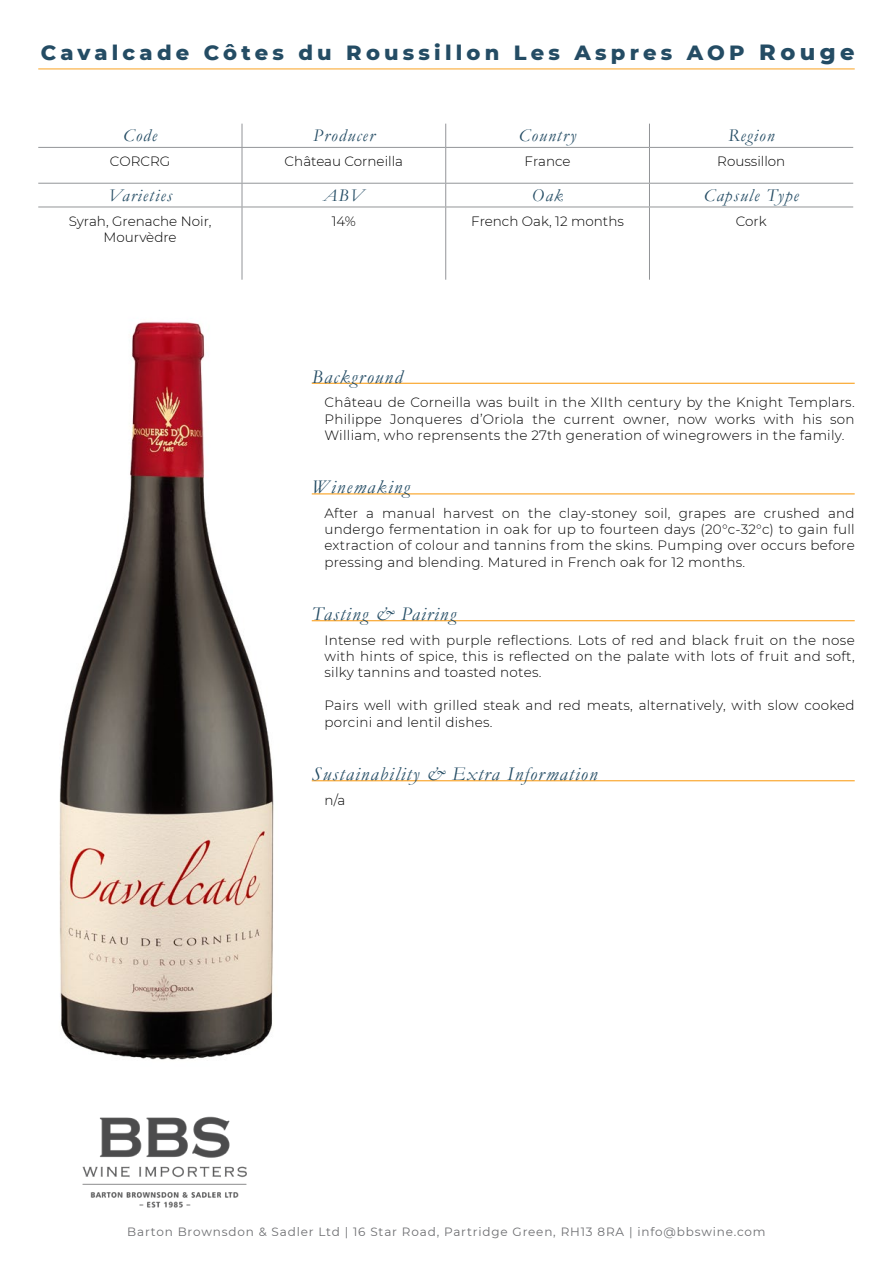
<style>
.page{position:relative;width:893px;height:1263px;background:#fff}
.page>*{position:absolute;margin:0;border:0;box-sizing:border-box;transform-origin:0 0}
.t1{font:800 21px "Montserrat";letter-spacing:.2em;color:#244c64}
.t2{font:italic 19.5px "Garamond";letter-spacing:.07em;color:#244c64}
.t3{font:italic 18px "Garamond";letter-spacing:.07em;color:#244c64}
.t4{font:300 13.5px/16.2px "Montserrat";letter-spacing:.02em;color:#000;text-align:justify}
.t5{font:300 13.5px/16.2px "Montserrat";color:#000;text-align:center}
.t6{font:12px "Montserrat";letter-spacing:.07em;color:#6d6e71}
.s1{font-size:22.5px}
</style>
<div class="page">
<img style="left:82px;top:1116px;width:165px;height:92px">
<hr style="left:312px;top:383px;width:543px;height:1px;background:#faa222">
<hr style="left:312px;top:493px;width:543px;height:1px;background:#faa222">
<hr style="left:312px;top:620px;width:543px;height:1px;background:#faa222">
<hr style="left:312px;top:780px;width:543px;height:1px;background:#faa222">
<img style="left:59px;top:321px;width:215px;height:739px">
<svg style="left:242px;top:124px;width:1px;height:23px"></svg>
<svg style="left:445px;top:124px;width:1px;height:23px"></svg>
<svg style="left:649px;top:124px;width:1px;height:23px"></svg>
<hr style="left:38px;top:147px;width:204px;height:1px;background:#939598">
<hr style="left:242px;top:147px;width:204px;height:1px;background:#939598">
<hr style="left:242px;top:148px;width:1px;height:35px;background:#939598">
<hr style="left:446px;top:147px;width:203px;height:1px;background:#939598">
<hr style="left:445px;top:148px;width:1px;height:35px;background:#939598">
<hr style="left:649px;top:147px;width:204px;height:1px;background:#939598">
<hr style="left:649px;top:148px;width:1px;height:35px;background:#939598">
<hr style="left:38px;top:183px;width:204px;height:1px;background:#939598">
<hr style="left:242px;top:183px;width:204px;height:1px;background:#939598">
<svg style="left:242px;top:184px;width:1px;height:23px"></svg>
<hr style="left:446px;top:183px;width:203px;height:1px;background:#939598">
<svg style="left:445px;top:184px;width:1px;height:23px"></svg>
<hr style="left:649px;top:183px;width:204px;height:1px;background:#939598">
<svg style="left:649px;top:184px;width:1px;height:23px"></svg>
<hr style="left:38px;top:207px;width:204px;height:1px;background:#939598">
<hr style="left:242px;top:207px;width:204px;height:1px;background:#939598">
<hr style="left:242px;top:207px;width:1px;height:73px;background:#939598">
<hr style="left:446px;top:207px;width:203px;height:1px;background:#939598">
<hr style="left:445px;top:207px;width:1px;height:73px;background:#939598">
<hr style="left:649px;top:207px;width:204px;height:1px;background:#939598">
<hr style="left:649px;top:207px;width:1px;height:73px;background:#939598">
<hr style="left:38px;top:69px;width:817px;height:1px;background:#faa222">
<h1 class="t1" style="left:41px;top:37px;width:815px">Cavalcade Côtes du Roussillon Les Aspres AOP <span class="s1">Rouge</span></h1>
<h3 class="t3" style="left:123px;top:124px;width:35px">Code</h3>
<h3 class="t3" style="left:313px;top:124px;width:63px">Producer</h3>
<h3 class="t3" style="left:519px;top:124px;width:59px">Country</h3>
<h3 class="t3" style="left:728px;top:124px;width:48px">Region</h3>
<p class="t4" style="left:110px;top:153px;width:62px">CORCRG</p>
<p class="t5" style="left:285px;top:153px;width:120px">Château Corneilla</p>
<p class="t4" style="left:525px;top:153px;width:47px">France</p>
<p class="t5" style="left:717px;top:153px;width:70px">Roussillon</p>
<h3 class="t3" style="left:108px;top:183px;width:66px">Varieties</h3>
<h3 class="t3" style="left:323px;top:183px;width:42px">ABV</h3>
<h3 class="t3" style="left:532px;top:183px;width:33px">Oak</h3>
<h3 class="t3" style="left:704px;top:183px;width:96px">Capsule Type</h3>
<p class="t5" style="left:69px;top:213px;width:144px">Syrah, Grenache Noir,<br>Mourvèdre</p>
<p class="t4" style="left:332px;top:213px;width:26px">14%</p>
<p class="t5" style="left:471px;top:213px;width:154px">French Oak, 12 months</p>
<p class="t4" style="left:736px;top:213px;width:32px">Cork</p>
<h2 class="t2" style="left:312px;top:363px;width:92px">Background</h2>
<p class="t4" style="left:324px;top:394px;width:532px">Château de Corneilla was built in the XIIth century by the Knight Templars.<br>Philippe Jonqueres d’Oriola the current owner, now works with his son William, who reprensents the 27th generation of winegrowers in the family.</p>
<h2 class="t2" style="left:312px;top:474px;width:100px">Winemaking</h2>
<p class="t4" style="left:324px;top:505px;width:532px">After a manual harvest on the clay-stoney soil, grapes are crushed and undergo fermentation in oak for up to fourteen days (20°c-32°c) to gain full extraction of colour and tannins from the skins. Pumping over occurs before pressing and blending. Matured in French oak for 12 months.</p>
<h2 class="t2" style="left:312px;top:601px;width:146px">Tasting &amp; Pairing</h2>
<p class="t4" style="left:324px;top:631px;width:532px">Intense red with purple reflections. Lots of red and black fruit on the nose with hints of spice, this is reflected on the palate with lots of fruit and soft, silky tannins and toasted notes.</p>
<p class="t4" style="left:324px;top:697px;width:532px">Pairs well with grilled steak and red meats, alternatively, with slow cooked porcini and lentil dishes.</p>
<h2 class="t2" style="left:312px;top:761px;width:287px">Sustainability &amp; Extra Information</h2>
<p class="t4" style="left:324px;top:791px;width:22px">n/a</p>
<p class="t6" style="left:127px;top:1224px;width:640px">Barton Brownsdon &amp; Sadler Ltd | 16 Star Road, Partridge Green, RH13 8RA | info@bbswine.com</p>
</div>
